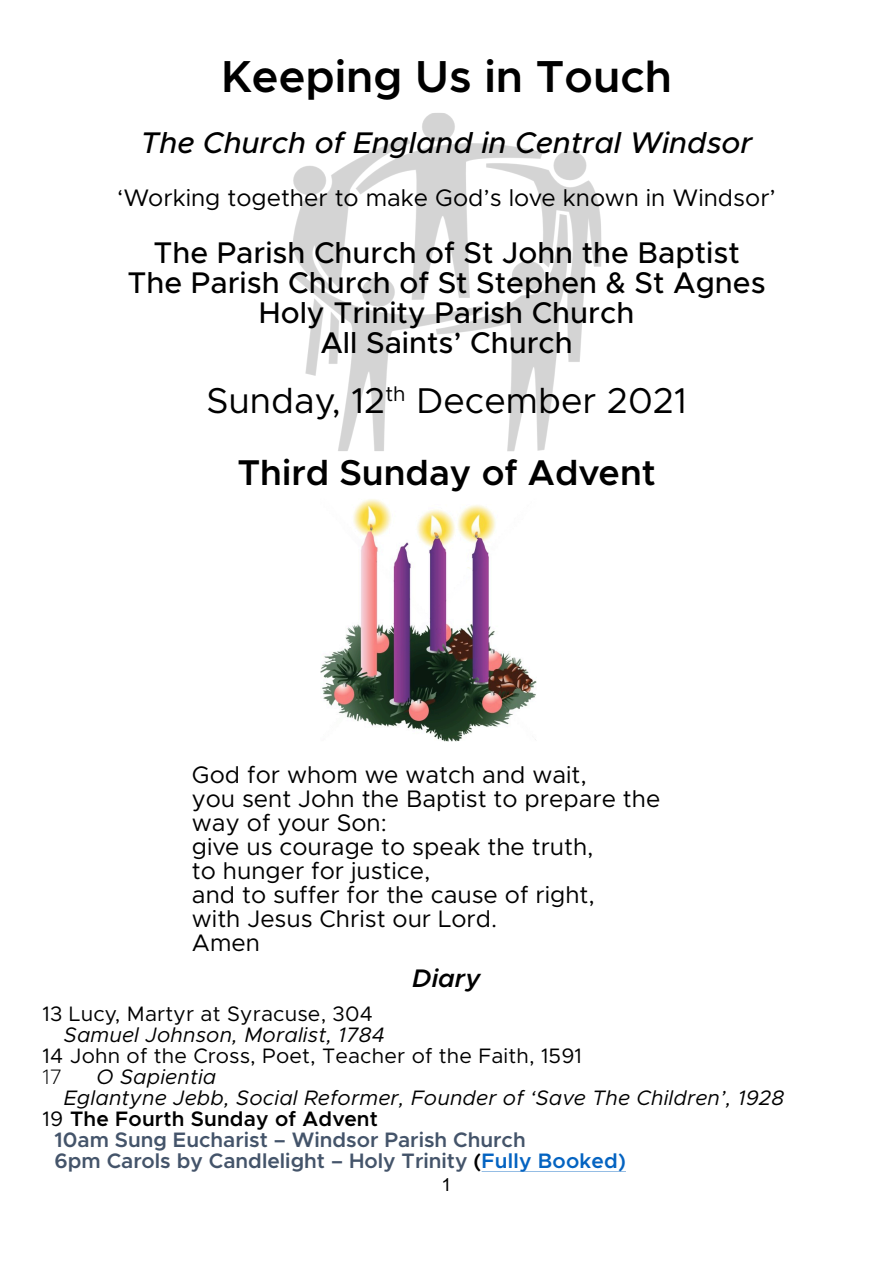
<style>
.page{position:relative;width:893px;height:1263px;background:#fff}
.page>*{position:absolute;margin:0;border:0;box-sizing:border-box;transform-origin:0 0}
.t1{font:600 45px "Metropolis";color:#000}
.t2{font:36px/72px "Metropolis";color:#000;text-align:center}
.t3{font:500 30px/30px "Metropolis";color:#000;text-align:center}
.t4{font:italic 500 30px "Metropolis";color:#000}
.t5{font:italic 600 25.5px "Metropolis";color:#000}
.t6{font:24px/24px "Metropolis";color:#000}
.t7{font:italic 21px "Metropolis";letter-spacing:.01em;color:#000}
.t8{font:600 21px "Metropolis";color:#44546a}
.t9{font:21px "Metropolis";letter-spacing:.01em;color:#000}
.t10{font:600 21px "Metropolis";letter-spacing:.01em;color:#000}
.t11{font:200 21px "Metropolis";color:#000}
.t12{font:18px "Arial";color:#000}
.s1{font-weight:600}
.s2{font-weight:400}
.s3{color:#000}
.s4{color:#0463c1}
</style>
<div class="page">
<img style="left:292px;top:113px;width:309px;height:338px">
<svg style="left:482px;top:1171px;width:144px;height:1px"></svg>
<img style="left:320px;top:499px;width:217px;height:242px">
<h1 class="t1" style="left:221px;top:57px;width:453px">Keeping Us in Touch</h1>
<p class="t4" style="left:140px;top:129px;width:614px">The Church of England in Central Windsor</p>
<p class="t6" style="left:117px;top:187px;width:660px">‘Working together to make God’s love known in Windsor’</p>
<p class="t3" style="left:128px;top:239px;width:640px">The Parish Church of St John the Baptist<br>The Parish Church of St Stephen &amp; St Agnes<br>Holy Trinity Parish Church<br>All Saints’ Church</p>
<h2 class="t2" style="left:206px;top:366px;width:482px">Sunday, 12<sup>th</sup> December 2021<br><span class="s1">Third Sunday of Advent</span></h2>
<p class="t6" style="left:192px;top:764px;width:470px">God for whom we watch and wait,<br>you sent John the Baptist to prepare the way of your Son:<br>give us courage to speak the truth,<br>to hunger for justice,<br>and to suffer for the cause of right,<br>with Jesus Christ our Lord.<br>Amen</p>
<p class="t5" style="left:412px;top:967px;width:70px">Diary</p>
<p class="t9" style="left:43px;top:1005px;width:332px">13 Lucy, Martyr at Syracuse, 304</p>
<p class="t7" style="left:64px;top:1026px;width:323px">Samuel Johnson, Moralist, 1784</p>
<p class="t9" style="left:43px;top:1047px;width:541px">14 John of the Cross, Poet, Teacher of the Faith, 1591</p>
<p class="t11" style="left:43px;top:1068px;width:21px">17</p>
<p class="t7" style="left:97px;top:1068px;width:121px">O Sapientia</p>
<p class="t7" style="left:64px;top:1089px;width:722px">Eglantyne Jebb, Social Reformer, Founder of ‘Save The Children’, 1928</p>
<p class="t10" style="left:43px;top:1110px;width:337px"><span class="s2">19</span> The Fourth Sunday of Advent</p>
<p class="t8" style="left:55px;top:1131px;width:473px">10am Sung Eucharist – Windsor Parish Church</p>
<p class="t8" style="left:55px;top:1152px;width:573px">6pm Carols by Candlelight – Holy Trinity <span class="s3">(</span><span class="s4">Fully Booked)</span></p>
<p class="t12" style="left:442px;top:1174px;width:12px">1</p>
</div>
